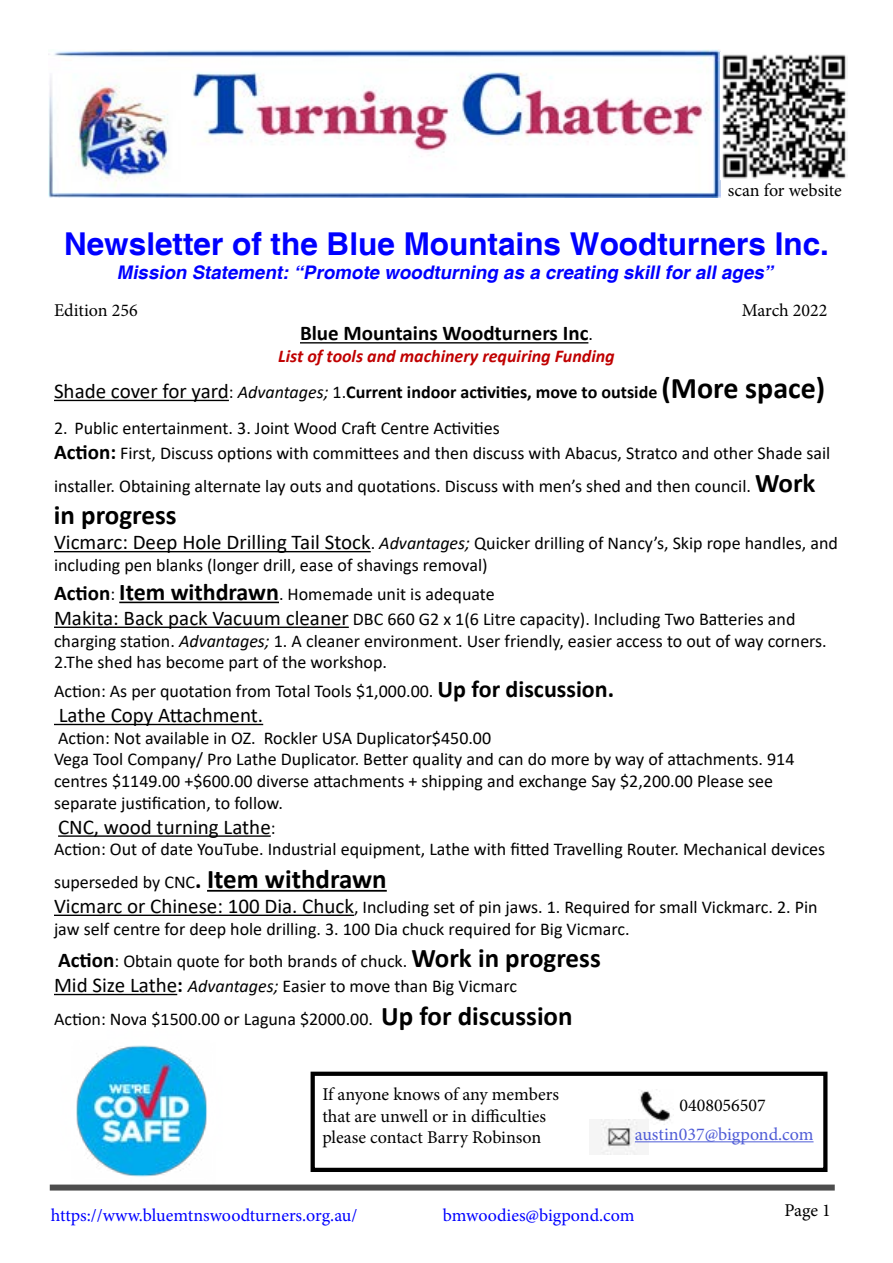
<style>
.page{position:relative;width:893px;height:1263px;background:#fff}
.page>*{position:absolute;margin:0;border:0;box-sizing:border-box;transform-origin:0 0}
.t1{font:700 31.5px "Helvetica";color:#00f}
.t2{font:700 27px "Calibri";color:#000}
.t3{font:21px "Calibri";color:#000}
.t4{font:700 21px "Calibri";color:#000}
.t5{font:italic 700 18.75px "Helvetica";color:#00f}
.t6{font:18px/21.6px "Calibri";color:#000}
.t7{font:18px/21.6px "Minion Pro";color:#000}
.t8{font:italic 700 18px/36px "Calibri";color:#c00000}
.t9{font:18px "Minion Pro";letter-spacing:-.005em;color:#00f}
.t10{font:18px "Minion Pro";color:#4f5cd6}
.s1{font-weight:400;font-size:18px}
.s2{font-weight:400;font-style:normal;font-size:21px;color:#000}
.s3{font-weight:400;font-style:normal;color:#000}
.s4{font-weight:400;color:#000}
.s5{font-style:normal;color:#000}
.s6{font-style:normal;font-size:30px;color:#000}
.s7{font-weight:700;font-size:21px}
.s8{font-weight:700;font-size:27px}
.s9{font-size:21px}
.s10{font-style:italic}
.s11{font-weight:700;font-size:24px}
.s12{font-size:18px}
</style>
<div class="page">
<img style="left:49px;top:49px;width:671px;height:149px">
<div style="left:50px;top:1184px;width:785px;height:6px;background:#4d4d4d"></div>
<img style="left:722px;top:54px;width:124px;height:125px">
<div style="left:311px;top:1072px;width:516px;height:100px;border:4px solid #000"></div>
<img style="left:640px;top:1089px;width:31px;height:36px">
<img style="left:600px;top:1120px;width:49px;height:34px">
<hr style="left:635px;top:1141px;width:178px;height:1px;background:#4f5cd6">
<img style="left:61px;top:1045px;width:162px;height:146px">
<hr style="left:300px;top:342px;width:288px;height:1px;background:#000">
<hr style="left:54px;top:400px;width:175px;height:1px;background:#000">
<hr style="left:54px;top:551px;width:317px;height:1px;background:#000">
<hr style="left:119px;top:602px;width:160px;height:1px;background:#000">
<hr style="left:54px;top:627px;width:295px;height:1px;background:#000">
<hr style="left:54px;top:724px;width:209px;height:1px;background:#000">
<hr style="left:58px;top:835px;width:213px;height:2px;background:#000">
<hr style="left:207px;top:890px;width:180px;height:2px;background:#000">
<hr style="left:54px;top:915px;width:300px;height:1px;background:#000">
<hr style="left:54px;top:994px;width:123px;height:1px;background:#000">
<p class="t7" style="left:728px;top:180px;width:116px">scan for website</p>
<h1 class="t1" style="left:64px;top:225px;width:766px">Newsletter of the Blue Mountains Woodturners Inc.</h1>
<p class="t5" style="left:117px;top:261px;width:662px">Mission Statement:“Promote woodturning as a creating skillforallages”</p>
<p class="t7" style="left:54px;top:300px;width:85px">Edition 256</p>
<p class="t7" style="left:742px;top:300px;width:87px">March 2022</p>
<p class="t4" style="left:300px;top:319px;width:294px">Blue Mountains Woodturners Inc<span class="s1">.</span></p>
<p class="t8" style="left:54px;top:337px;width:773px;text-indent:224px">List of tools and machinery requiring Funding<br><span class="s2">Shade cover for yard</span><span class="s3">:</span> <span class="s4">Advantages;</span> <span class="s3">1.</span><span class="s5">Current indoor activities, move to outside</span> <span class="s6">(More space)</span></p>
<p class="t6" style="left:54px;top:415px;width:778px;line-height:25.2px">2. Public entertainment. 3. Joint Wood Craft Centre Activities<br><span class="s7">Action:</span> First, Discuss options with committees and then discuss with Abacus, Stratco and other Shade sail</p>
<p class="t6" style="left:54px;top:474px;width:763px">installer. Obtaining alternate lay outs and quotations. Discuss with men’s shed and then council. <span class="s8">Work</span></p>
<h2 class="t2" style="left:54px;top:496px;width:124px">in progress</h2>
<p class="t6" style="left:54px;top:532px;width:785px"><span class="s9">Vicmarc: Deep Hole Drilling Tail Stock</span>. <span class="s10">Advantages;</span> Quicker drilling of Nancy’s, Skip rope handles, and including pen blanks (longer drill, ease of shavings removal)</p>
<p class="t6" style="left:54px;top:581px;width:743px;line-height:25.2px"><span class="s7">Action</span>: <span class="s11">Item withdrawn</span>. Homemade unit is adequate<br><span class="s9">Makita: Back pack Vacuum cleaner</span> DBC 660 G2 x 1(6 Litre capacity). Including Two Batteries and</p>
<p class="t6" style="left:54px;top:629px;width:774px">charging station. <span class="s10">Advantages;</span> 1. A cleaner environment. User friendly, easier access to out of way corners.<br>2.The shed has become part of the workshop.</p>
<p class="t6" style="left:54px;top:680px;width:562px">Action: As per quotation from Total Tools $1,000.00. <span class="s11">Up for discussion.</span></p>
<p class="t3" style="left:59px;top:700px;width:206px">Lathe Copy Attachment.</p>
<p class="t6" style="left:54px;top:726px;width:742px">Action: Not available in OZ. Rockler USA Duplicator$450.00<br>Vega Tool Company/ Pro Lathe Duplicator. Better quality and can do more by way of attachments. 914 centres $1149.00 +$600.00 diverse attachments + shipping and exchange Say $2,200.00 Please see separate justification, to follow.</p>
<p class="t3" style="left:58px;top:812px;width:219px">CNC, wood turning Lathe<span class="s12">:</span></p>
<p class="t6" style="left:54px;top:833px;width:773px;line-height:32.4px">Action: Out of date YouTube. Industrial equipment, Lathe with fitted Travelling Router. Mechanical devices superseded by CNC<span class="s11">.</span> <span class="s8">Item withdrawn</span></p>
<p class="t6" style="left:54px;top:896px;width:765px"><span class="s9">Vicmarc or Chinese: 100 Dia. Chuck</span>, Including set of pin jaws. 1. Required for small Vickmarc. 2. Pin jaw self centre for deep hole drilling. 3. 100 Dia chuck required for Big Vicmarc.</p>
<p class="t6" style="left:54px;top:948px;width:548px;line-height:25.2px"><span class="s7">Action</span>: Obtain quote for both brands of chuck. <span class="s8">Work in progress<br></span><span class="s9">Mid Size Lathe</span><span class="s7">:</span> <span class="s10">Advantages;</span> Easier to move than Big Vicmarc</p>
<p class="t6" style="left:54px;top:1007px;width:520px">Action: Nova $1500.00 or Laguna $2000.00. <span class="s8">Up for discussion</span></p>
<p class="t7" style="left:322px;top:1083px;width:238px">If anyone knows of any members that are unwell or in difficulties please contact Barry Robinson</p>
<p class="t7" style="left:679px;top:1094px;width:88px">0408056507</p>
<p class="t10" style="left:635px;top:1122px;width:180px">austin037@bigpond.com</p>
<p class="t9" style="left:51px;top:1203px;width:308px">https://www.bluemtnswoodturners.org.au/</p>
<p class="t9" style="left:443px;top:1203px;width:193px">bmwoodies@bigpond.com</p>
<p class="t7" style="left:784px;top:1199px;width:48px">Page 1</p>
</div>
